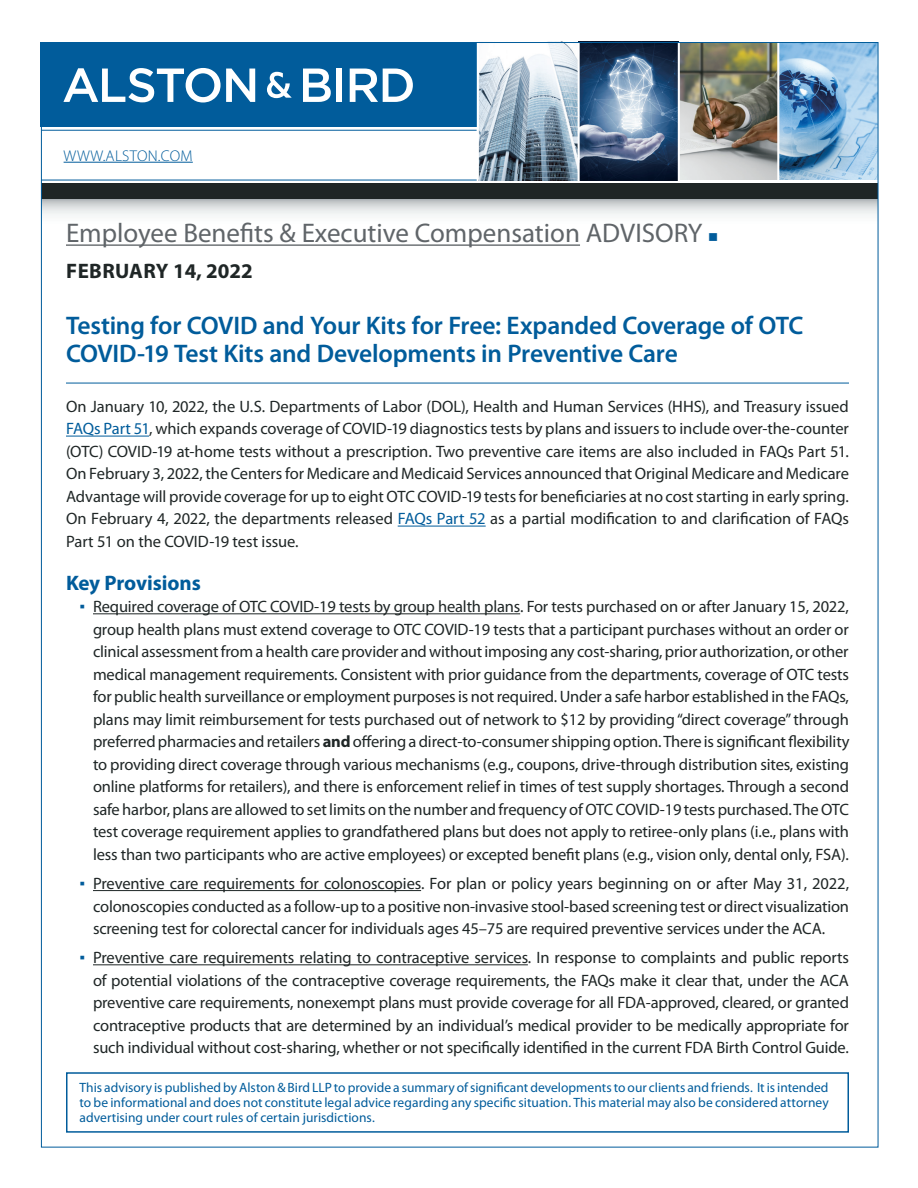
<style>
.page{position:relative;width:918px;height:1188px;background:#fff}
.page>*{position:absolute;margin:0;border:0;box-sizing:border-box;transform-origin:0 0}
.t1{font:27px "Myriad Pro";color:#606569}
.t2{font:600 25.5px/28.5px "Myriad Pro";letter-spacing:-.005em;color:#015c9b}
.t3{font:700 21px "Myriad Pro";color:#1f2626}
.t4{font:700 21px "Myriad Pro";letter-spacing:-.005em;color:#015c9b}
.t5{font:16.5px/22.5px "Myriad Pro";letter-spacing:-.01em;color:#1f2626;text-align:justify}
.t6{font:300 15.6px "Myriad Pro";letter-spacing:.02em;color:#015c9b}
.t7{font:13.5px/15px "Myriad Pro";letter-spacing:.005em;color:#015c9b;text-align:justify}
.s1{color:#015c9b}
.s2{font-family:"Tahoma";color:#015c9b}
.s3{font-weight:700}
</style>
<div class="page">
<svg style="left:43px;top:199px;width:833px;height:16px;background:#d8dbdc"></svg>
<div style="left:40px;top:42px;width:836px;height:85px;background:#015c9b"></div>
<hr style="left:41px;top:130px;width:436px;height:1px;background:#015c9b">
<hr style="left:41px;top:180px;width:436px;height:1px;background:#015c9b">
<div style="left:41px;top:183px;width:837px;height:16px;background:#1f2626"></div>
<img style="left:479px;top:44px;width:397px;height:136px">
<hr style="left:578px;top:42px;width:2px;height:139px;background:#fff">
<hr style="left:678px;top:42px;width:2px;height:139px;background:#fff">
<hr style="left:777px;top:42px;width:2px;height:139px;background:#fff">
<hr style="left:477px;top:41px;width:2px;height:139px;background:#fff">
<svg style="left:63px;top:68px;width:192px;height:35px"></svg>
<svg style="left:267px;top:72px;width:25px;height:26px"></svg>
<svg style="left:303px;top:69px;width:28px;height:33px"></svg>
<div style="left:336px;top:69px;width:6px;height:33px;background:#fff"></div>
<svg style="left:350px;top:69px;width:63px;height:33px"></svg>
<hr style="left:64px;top:162px;width:129px;height:1px;background:#015c9b">
<div style="left:66px;top:1072px;width:783px;height:61px;border:2px solid #015c9b"></div>
<hr style="left:66px;top:244px;width:514px;height:2px;background:#606569">
<hr style="left:66px;top:383px;width:783px;height:1px;background:#015c9b">
<hr style="left:66px;top:436px;width:83px;height:1px;background:#015c9b">
<hr style="left:398px;top:526px;width:88px;height:1px;background:#015c9b">
<hr style="left:93px;top:613px;width:427px;height:1px;background:#1f2626">
<hr style="left:93px;top:890px;width:328px;height:1px;background:#1f2626">
<hr style="left:93px;top:964px;width:435px;height:1px;background:#1f2626">
<p class="t6" style="left:64px;top:146px;width:131px">WWW.ALSTON.COM</p>
<h1 class="t1" style="left:66px;top:217px;width:654px">Employee Benefits &amp; Executive Compensation ADVISORY <span class="s1">■</span></h1>
<p class="t3" style="left:66px;top:258px;width:188px">FEBRUARY 14, 2022</p>
<h2 class="t2" style="left:66px;top:310px;width:739px">Testing for COVID and Your Kits for Free: Expanded Coverage of OTC<br>COVID-19 Test Kits and Developments in Preventive Care</h2>
<p class="t5" style="left:66px;top:395px;width:785px">On January 10, 2022, the U.S. Departments of Labor (DOL), Health and Human Services (HHS), and Treasury issued <span class="s1">FAQs Part 51</span>, which expands coverage of COVID-19 diagnostics tests by plans and issuers to include over-the-counter (OTC) COVID-19 at-home tests without a prescription. Two preventive care items are also included in FAQs Part 51.<br>On February 3, 2022, the Centers for Medicare and Medicaid Services announced that Original Medicare and Medicare Advantage will provide coverage for up to eight OTC COVID-19 tests for beneficiaries at no cost starting in early spring.<br>On February 4, 2022, the departments released <span class="s1">FAQs Part 52</span> as a partial modification to and clarification of FAQs Part 51 on the COVID-19 test issue.</p>
<p class="t4" style="left:66px;top:569px;width:136px">Key Provisions</p>
<p class="t5" style="left:93px;top:595px;width:758px;text-indent:-13px"><span class="s2">▪</span> Required coverage of OTC COVID-19 tests by group health plans. For tests purchased on or after January 15, 2022, group health plans must extend coverage to OTC COVID-19 tests that a participant purchases without an order or clinical assessment from a health care provider and without imposing any cost-sharing, prior authorization, or other medical management requirements. Consistent with prior guidance from the departments, coverage of OTC tests for public health surveillance or employment purposes is not required. Under a safe harbor established in the FAQs, plans may limit reimbursement for tests purchased out of network to $12 by providing “direct coverage” through preferred pharmacies and retailers <span class="s3">and</span> offering a direct-to-consumer shipping option. There is significant flexibility to providing direct coverage through various mechanisms (e.g., coupons, drive-through distribution sites, existing online platforms for retailers), and there is enforcement relief in times of test supply shortages. Through a second safe harbor, plans are allowed to set limits on the number and frequency of OTC COVID-19 tests purchased. The OTC test coverage requirement applies to grandfathered plans but does not apply to retiree-only plans (i.e., plans with less than two participants who are active employees) or excepted benefit plans (e.g., vision only, dental only, FSA).</p>
<p class="t5" style="left:93px;top:872px;width:758px;text-indent:-13px"><span class="s2">▪</span> Preventive care requirements for colonoscopies. For plan or policy years beginning on or after May 31, 2022, colonoscopies conducted as a follow-up to a positive non-invasive stool-based screening test or direct visualization screening test for colorectal cancer for individuals ages 45–75 are required preventive services under the ACA.</p>
<p class="t5" style="left:93px;top:946px;width:758px;text-indent:-13px"><span class="s2">▪</span> Preventive care requirements relating to contraceptive services. In response to complaints and public reports of potential violations of the contraceptive coverage requirements, the FAQs make it clear that, under the ACA preventive care requirements, nonexempt plans must provide coverage for all FDA-approved, cleared, or granted contraceptive products that are determined by an individual’s medical provider to be medically appropriate for such individual without cost-sharing, whether or not specifically identified in the current FDA Birth Control Guide.</p>
<p class="t7" style="left:80px;top:1080px;width:751px">This advisory is published by Alston &amp; Bird LLP to provide a summary of significant developments to our clients and friends. It is intended to be informational and does not constitute legal advice regarding any specific situation. This material may also be considered attorney advertising under court rules of certain jurisdictions.</p>
</div>
